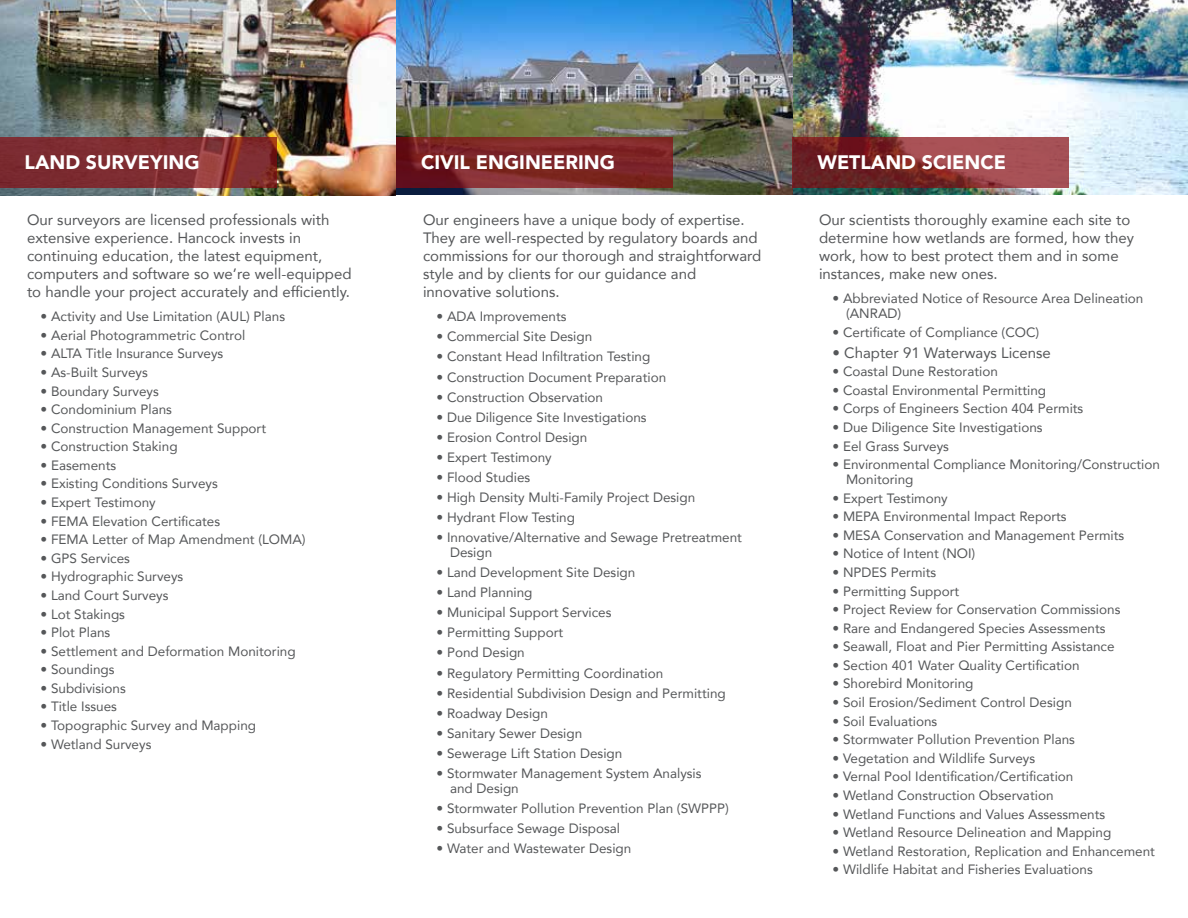
<style>
.page{position:relative;width:1188px;height:918px;background:#fff}
.page>*{position:absolute;margin:0;border:0;box-sizing:border-box;transform-origin:0 0}
.t1{font:900 19.5px "Avenir";color:#fff}
.t2{font:15px/18px "Avenir";color:#555759}
.t3{font:13.5px/15px "Avenir";color:#555759}
</style>
<div class="page">
<img style="left:0;top:0;width:1188px;height:195px">
<svg style="left:792px;top:137px;width:276px;height:51px;background:#8a373a"></svg>
<svg style="left:396px;top:137px;width:276px;height:51px;background:#7b2425"></svg>
<svg style="left:0;top:137px;width:277px;height:51px;background:#802d30"></svg>
<h1 class="t1" style="left:25px;top:145px;width:177px">LAND SURVEYING</h1>
<h1 class="t1" style="left:421px;top:145px;width:195px">CIVIL ENGINEERING</h1>
<h1 class="t1" style="left:818px;top:145px;width:190px">WETLAND SCIENCE</h1>
<p class="t2" style="left:27px;top:210px;width:326px">Our surveyors are licensed professionals with extensive experience. Hancock invests in continuing education, the latest equipment, computers and software so we’re well-equipped to handle your project accurately and efficiently.</p>
<p class="t3" style="left:40px;top:309px;width:246px">• Activity and Use Limitation (AUL) Plans</p>
<p class="t3" style="left:40px;top:327px;width:206px">• Aerial Photogrammetric Control</p>
<p class="t3" style="left:40px;top:346px;width:184px">• ALTA Title Insurance Surveys</p>
<p class="t3" style="left:40px;top:364px;width:109px">• As-Built Surveys</p>
<p class="t3" style="left:40px;top:383px;width:120px">• Boundary Surveys</p>
<p class="t3" style="left:40px;top:402px;width:133px">• Condominium Plans</p>
<p class="t3" style="left:40px;top:420px;width:227px">• Construction Management Support</p>
<p class="t3" style="left:40px;top:439px;width:139px">• Construction Staking</p>
<p class="t3" style="left:40px;top:457px;width:77px">• Easements</p>
<p class="t3" style="left:40px;top:476px;width:179px">• Existing Conditions Surveys</p>
<p class="t3" style="left:40px;top:494px;width:117px">• Expert Testimony</p>
<p class="t3" style="left:40px;top:513px;width:181px">• FEMA Elevation Certificates</p>
<p class="t3" style="left:40px;top:532px;width:267px">• FEMA Letter of Map Amendment (LOMA)</p>
<p class="t3" style="left:40px;top:550px;width:91px">• GPS Services</p>
<p class="t3" style="left:40px;top:569px;width:144px">• Hydrographic Surveys</p>
<p class="t3" style="left:40px;top:587px;width:130px">• Land Court Surveys</p>
<p class="t3" style="left:40px;top:606px;width:86px">• Lot Stakings</p>
<p class="t3" style="left:40px;top:625px;width:71px">• Plot Plans</p>
<p class="t3" style="left:40px;top:643px;width:257px">• Settlement and Deformation Monitoring</p>
<p class="t3" style="left:40px;top:662px;width:76px">• Soundings</p>
<p class="t3" style="left:40px;top:680px;width:87px">• Subdivisions</p>
<p class="t3" style="left:40px;top:699px;width:78px">• Title Issues</p>
<p class="t3" style="left:40px;top:717px;width:217px">• Topographic Survey and Mapping</p>
<p class="t3" style="left:40px;top:736px;width:112px">• Wetland Surveys</p>
<p class="t2" style="left:423px;top:210px;width:340px">Our engineers have a unique body of expertise.<br>They are well-respected by regulatory boards and commissions for our thorough and straightforward style and by clients for our guidance and innovative solutions.</p>
<p class="t3" style="left:436px;top:309px;width:132px">• ADA Improvements</p>
<p class="t3" style="left:436px;top:329px;width:157px">• Commercial Site Design</p>
<p class="t3" style="left:436px;top:349px;width:215px">• Constant Head Infiltration Testing</p>
<p class="t3" style="left:436px;top:369px;width:231px">• Construction Document Preparation</p>
<p class="t3" style="left:436px;top:389px;width:168px">• Construction Observation</p>
<p class="t3" style="left:436px;top:409px;width:212px">• Due Diligence Site Investigations</p>
<p class="t3" style="left:436px;top:429px;width:152px">• Erosion Control Design</p>
<p class="t3" style="left:436px;top:449px;width:117px">• Expert Testimony</p>
<p class="t3" style="left:436px;top:469px;width:95px">• Flood Studies</p>
<p class="t3" style="left:436px;top:489px;width:260px">• High Density Multi-Family Project Design</p>
<p class="t3" style="left:436px;top:509px;width:140px">• Hydrant Flow Testing</p>
<p class="t3" style="left:450px;top:530px;width:293px;text-indent:-14px">• Innovative/Alternative and Sewage Pretreatment<br>Design</p>
<p class="t3" style="left:436px;top:565px;width:200px">• Land Development Site Design</p>
<p class="t3" style="left:436px;top:585px;width:98px">• Land Planning</p>
<p class="t3" style="left:436px;top:605px;width:177px">• Municipal Support Services</p>
<p class="t3" style="left:436px;top:625px;width:128px">• Permitting Support</p>
<p class="t3" style="left:436px;top:645px;width:90px">• Pond Design</p>
<p class="t3" style="left:436px;top:665px;width:228px">• Regulatory Permitting Coordination</p>
<p class="t3" style="left:436px;top:685px;width:291px">• Residential Subdivision Design and Permitting</p>
<p class="t3" style="left:436px;top:705px;width:113px">• Roadway Design</p>
<p class="t3" style="left:436px;top:725px;width:147px">• Sanitary Sewer Design</p>
<p class="t3" style="left:436px;top:745px;width:187px">• Sewerage Lift Station Design</p>
<p class="t3" style="left:450px;top:765px;width:253px;text-indent:-14px">• Stormwater Management System Analysis and Design</p>
<p class="t3" style="left:436px;top:800px;width:294px">• Stormwater Pollution Prevention Plan (SWPPP)</p>
<p class="t3" style="left:436px;top:821px;width:185px">• Subsurface Sewage Disposal</p>
<p class="t3" style="left:436px;top:841px;width:196px">• Water and Wastewater Design</p>
<p class="t2" style="left:819px;top:210px;width:316px">Our scientists thoroughly examine each site to determine how wetlands are formed, how they work, how to best protect them and in some instances, make new ones.</p>
<p class="t3" style="left:846px;top:291px;width:299px;text-indent:-14px">• Abbreviated Notice of Resource Area Delineation (ANRAD)</p>
<p class="t3" style="left:832px;top:324px;width:208px">• Certificate of Compliance (COC)</p>
<p class="t2" style="left:832px;top:343px;width:220px">• Chapter 91 Waterways License</p>
<p class="t3" style="left:832px;top:364px;width:167px">• Coastal Dune Restoration</p>
<p class="t3" style="left:832px;top:382px;width:215px">• Coastal Environmental Permitting</p>
<p class="t3" style="left:832px;top:401px;width:252px">• Corps of Engineers Section 404 Permits</p>
<p class="t3" style="left:832px;top:419px;width:212px">• Due Diligence Site Investigations</p>
<p class="t3" style="left:832px;top:438px;width:118px">• Eel Grass Surveys</p>
<p class="t3" style="left:846px;top:457px;width:315px;text-indent:-14px">• Environmental Compliance Monitoring/Construction<br>Monitoring</p>
<p class="t3" style="left:832px;top:490px;width:117px">• Expert Testimony</p>
<p class="t3" style="left:832px;top:509px;width:236px">• MEPA Environmental Impact Reports</p>
<p class="t3" style="left:832px;top:527px;width:293px">• MESA Conservation and Management Permits</p>
<p class="t3" style="left:832px;top:546px;width:144px">• Notice of Intent (NOI)</p>
<p class="t3" style="left:832px;top:564px;width:105px">• NPDES Permits</p>
<p class="t3" style="left:832px;top:583px;width:128px">• Permitting Support</p>
<p class="t3" style="left:832px;top:602px;width:289px">• Project Review for Conservation Commissions</p>
<p class="t3" style="left:832px;top:620px;width:275px">• Rare and Endangered Species Assessments</p>
<p class="t3" style="left:832px;top:639px;width:284px">• Seawall, Float and Pier Permitting Assistance</p>
<p class="t3" style="left:832px;top:657px;width:249px">• Section 401 Water Quality Certification</p>
<p class="t3" style="left:832px;top:676px;width:143px">• Shorebird Monitoring</p>
<p class="t3" style="left:832px;top:694px;width:241px">• Soil Erosion/Sediment Control Design</p>
<p class="t3" style="left:832px;top:713px;width:106px">• Soil Evaluations</p>
<p class="t3" style="left:832px;top:732px;width:244px">• Stormwater Pollution Prevention Plans</p>
<p class="t3" style="left:832px;top:750px;width:204px">• Vegetation and Wildlife Surveys</p>
<p class="t3" style="left:832px;top:769px;width:242px">• Vernal Pool Identification/Certification</p>
<p class="t3" style="left:832px;top:787px;width:223px">• Wetland Construction Observation</p>
<p class="t3" style="left:832px;top:806px;width:274px">• Wetland Functions and Values Assessments</p>
<p class="t3" style="left:832px;top:825px;width:280px">• Wetland Resource Delineation and Mapping</p>
<p class="t3" style="left:832px;top:843px;width:324px">• Wetland Restoration, Replication and Enhancement</p>
<p class="t3" style="left:832px;top:862px;width:262px">• Wildlife Habitat and Fisheries Evaluations</p>
</div>
